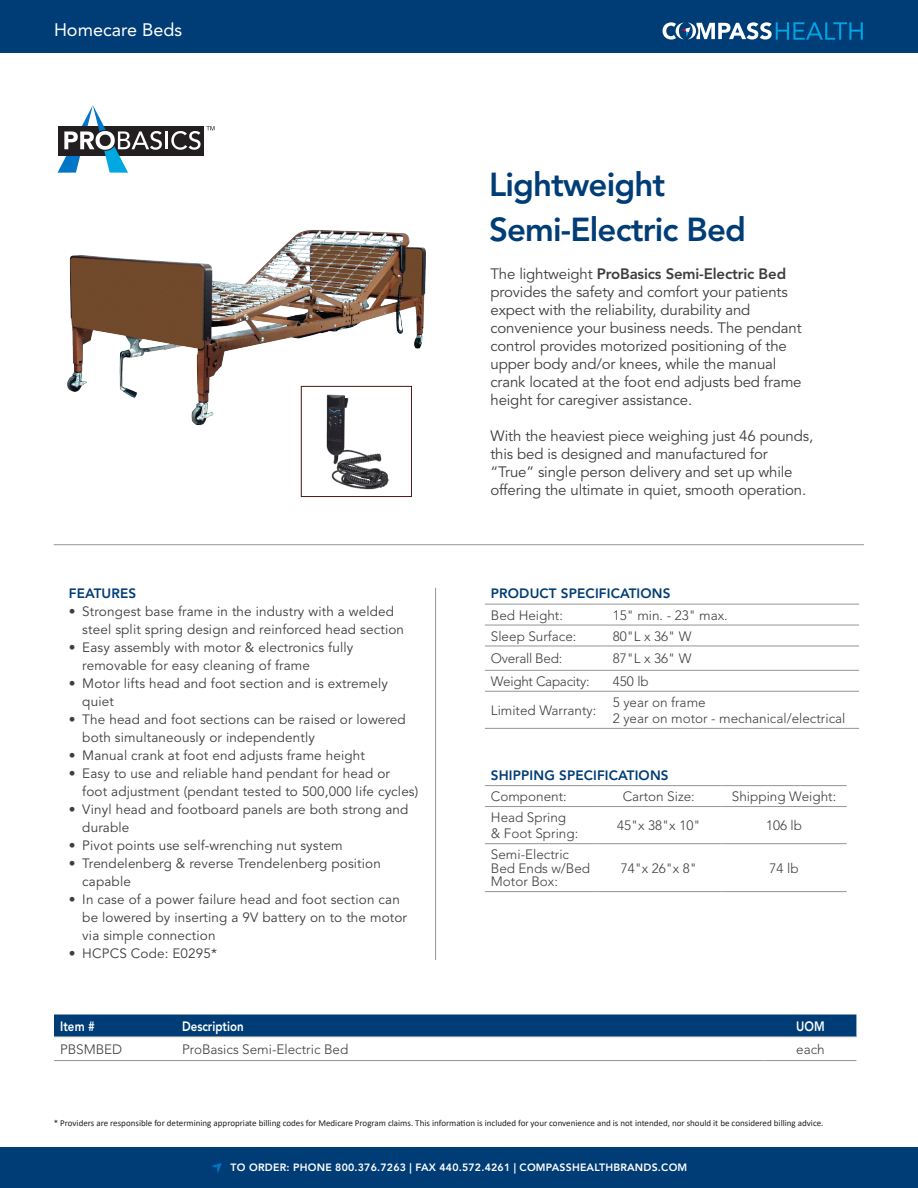
<style>
.page{position:relative;width:918px;height:1188px;background:#fff}
.page>*{position:absolute;margin:0;border:0;box-sizing:border-box;transform-origin:0 0}
.t1{font:800 33px "Avenir";letter-spacing:-.025em;color:#003d76}
.t2{font:18px "Avenir";color:#fff}
.Descriptions{font:15px/18px "Avenir";letter-spacing:-.01em;color:#3e3e3f}
.t3{font:13.5px/18px "Avenir";letter-spacing:.01em;color:#3e3e3f}
.Mob_-_Chart_Copy{font:300 13.5px/13.5px "Avenir";color:#3e3e3f}
.t4{font:800 13.5px "Avenir";letter-spacing:.01em;color:#003d76}
.Mob_-_Chart_Copy-2{font:300 13.5px "Avenir";letter-spacing:-.02em;color:#3e3e3f}
.Mob_-_Chart_Header{font:800 13.5px "Avenir";color:#fff;scale:.85 1}
.t5{font:800 10.5px "Avenir";letter-spacing:.02em;color:#fff}
.t6{font:9px "Calibri";color:#231f20}
.s1{font-weight:800}
</style>
<div class="page">
<div style="left:0;top:0;width:918px;height:53px;background:#003d76"></div>
<div style="left:0;top:1147px;width:918px;height:41px;background:#003d76"></div>
<svg style="left:212px;top:1163px;width:10px;height:10px"></svg>
<svg style="left:663px;top:22px;width:200px;height:18px"></svg>
<div style="left:59px;top:126px;width:145px;height:30px;background:#231f20"></div>
<hr style="left:165px;top:131px;width:3px;height:18px;background:#fff">
<svg style="left:171px;top:126px;width:44px;height:24px"></svg>
<svg style="left:58px;top:105px;width:104px;height:68px"></svg>
<hr style="left:485px;top:625px;width:122px;height:1px;background:#939598">
<hr style="left:607px;top:625px;width:252px;height:1px;background:#939598">
<hr style="left:485px;top:646px;width:122px;height:1px;background:#939598">
<hr style="left:607px;top:646px;width:252px;height:1px;background:#939598">
<hr style="left:485px;top:604px;width:122px;height:1px;background:#939598">
<hr style="left:607px;top:604px;width:252px;height:1px;background:#939598">
<hr style="left:485px;top:670px;width:122px;height:1px;background:#939598">
<hr style="left:607px;top:670px;width:252px;height:1px;background:#939598">
<hr style="left:485px;top:691px;width:122px;height:1px;background:#939598">
<hr style="left:607px;top:691px;width:252px;height:1px;background:#939598">
<hr style="left:485px;top:728px;width:122px;height:1px;background:#939598">
<hr style="left:607px;top:728px;width:252px;height:1px;background:#939598">
<hr style="left:54px;top:544px;width:810px;height:1px;background:#939598">
<hr style="left:435px;top:588px;width:1px;height:372px;background:#939598">
<div style="left:54px;top:1014px;width:802px;height:22px;background:#003d76"></div>
<hr style="left:54px;top:1036px;width:122px;height:1px;background:#939598">
<hr style="left:176px;top:1036px;width:589px;height:1px;background:#939598">
<hr style="left:765px;top:1036px;width:91px;height:1px;background:#939598">
<hr style="left:54px;top:1060px;width:122px;height:1px;background:#939598">
<hr style="left:176px;top:1060px;width:589px;height:1px;background:#939598">
<hr style="left:765px;top:1060px;width:91px;height:1px;background:#939598">
<img style="left:67px;top:230px;width:359px;height:199px">
<hr style="left:485px;top:806px;width:111px;height:1px;background:#939598">
<hr style="left:596px;top:806px;width:125px;height:1px;background:#939598">
<hr style="left:721px;top:806px;width:126px;height:1px;background:#939598">
<hr style="left:485px;top:843px;width:111px;height:1px;background:#939598">
<hr style="left:596px;top:843px;width:125px;height:1px;background:#939598">
<hr style="left:721px;top:843px;width:126px;height:1px;background:#939598">
<hr style="left:485px;top:785px;width:111px;height:1px;background:#939598">
<hr style="left:596px;top:785px;width:125px;height:1px;background:#939598">
<hr style="left:721px;top:785px;width:126px;height:1px;background:#939598">
<hr style="left:485px;top:891px;width:111px;height:1px;background:#939598">
<hr style="left:596px;top:891px;width:125px;height:1px;background:#939598">
<hr style="left:721px;top:891px;width:126px;height:1px;background:#939598">
<img style="left:303px;top:388px;width:107px;height:102px">
<div style="left:301px;top:386px;width:111px;height:111px;border:1px solid #4d1619"></div>
<h2 class="t2" style="left:54px;top:19px;width:130px">Homecare Beds</h2>
<p class="t4" style="left:69px;top:585px;width:69px">FEATURES</p>
<p class="t3" style="left:82px;top:603px;width:323px;text-indent:-14px">• Strongest base frame in the industry with a welded steel split spring design and reinforced head section</p>
<p class="t3" style="left:82px;top:639px;width:273px;text-indent:-14px">• Easy assembly with motor &amp; electronics fully removable for easy cleaning of frame</p>
<p class="t3" style="left:82px;top:675px;width:307px;text-indent:-14px">• Motor lifts head and foot section and is extremely quiet</p>
<p class="t3" style="left:82px;top:711px;width:325px;text-indent:-14px">• The head and foot sections can be raised or lowered both simultaneously or independently</p>
<p class="t3" style="left:69px;top:747px;width:298px">• Manual crank at foot end adjusts frame height</p>
<p class="t3" style="left:82px;top:765px;width:338px;text-indent:-14px">• Easy to use and reliable hand pendant for head or<br>foot adjustment (pendant tested to 500,000 life cycles)</p>
<p class="t3" style="left:82px;top:801px;width:328px;text-indent:-14px">• Vinyl head and footboard panels are both strong and durable</p>
<p class="t3" style="left:69px;top:837px;width:275px">• Pivot points use self-wrenching nut system</p>
<p class="t3" style="left:82px;top:855px;width:300px;text-indent:-14px">• Trendelenberg &amp; reverse Trendelenberg position capable</p>
<p class="t3" style="left:82px;top:891px;width:326px;text-indent:-14px">• In case of a power failure head and foot section can be lowered by inserting a 9V battery on to the motor via simple connection</p>
<p class="t3" style="left:69px;top:945px;width:150px">• HCPCS Code: E0295*</p>
<p class="t1" style="left:489px;top:165px;width:178px">Lightweight</p>
<p class="t1" style="left:489px;top:210px;width:259px">Semi-Electric Bed</p>
<p class="Descriptions" style="left:490px;top:265px;width:313px">The lightweight <span class="s1">ProBasics Semi-Electric Bed </span>provides the safety and comfort your patients expect with the reliability, durability and convenience your business needs. The pendant control provides motorized positioning of the upper body and/or knees, while the manual crank located at the foot end adjusts bed frame height for caregiver assistance.</p>
<p class="Descriptions" style="left:490px;top:427px;width:324px">With the heaviest piece weighing just 46 pounds, this bed is designed and manufactured for “True” single person delivery and set up while offering the ultimate in quiet, smooth operation.</p>
<p class="t4" style="left:491px;top:585px;width:181px">PRODUCT SPECIFICATIONS</p>
<p class="Mob_-_Chart_Copy" style="left:491px;top:608px;width:74px">Bed Height:</p>
<p class="Mob_-_Chart_Copy" style="left:613px;top:608px;width:116px">15" min. - 23" max.</p>
<p class="Mob_-_Chart_Copy" style="left:491px;top:629px;width:87px">Sleep Surface:</p>
<p class="Mob_-_Chart_Copy" style="left:613px;top:629px;width:80px">80"L x 36" W</p>
<p class="Mob_-_Chart_Copy-2" style="left:491px;top:651px;width:73px">Overall Bed:</p>
<p class="Mob_-_Chart_Copy" style="left:613px;top:652px;width:80px">87"L x 36" W</p>
<p class="Mob_-_Chart_Copy-2" style="left:491px;top:673px;width:100px">Weight Capacity:</p>
<p class="Mob_-_Chart_Copy" style="left:613px;top:674px;width:38px">450 lb</p>
<p class="Mob_-_Chart_Copy" style="left:491px;top:704px;width:107px">Limited Warranty:</p>
<p class="Mob_-_Chart_Copy" style="left:613px;top:695px;width:94px">5 year on frame</p>
<p class="Mob_-_Chart_Copy" style="left:613px;top:712px;width:234px">2 year on motor - mechanical/electrical</p>
<p class="t4" style="left:491px;top:767px;width:179px">SHIPPING SPECIFICATIONS</p>
<p class="Mob_-_Chart_Copy" style="left:491px;top:790px;width:77px">Component:</p>
<p class="Mob_-_Chart_Copy" style="left:623px;top:790px;width:74px">Carton Size:</p>
<p class="Mob_-_Chart_Copy" style="left:732px;top:790px;width:106px">Shipping Weight:</p>
<p class="Mob_-_Chart_Copy" style="left:491px;top:809px;width:89px;line-height:16.2px">Head Spring &amp; Foot Spring:</p>
<p class="Mob_-_Chart_Copy" style="left:617px;top:819px;width:85px">45"x 38"x 10"</p>
<p class="Mob_-_Chart_Copy" style="left:766px;top:819px;width:38px">106 lb</p>
<p class="Mob_-_Chart_Copy" style="left:491px;top:848px;width:101px">Semi-Electric<br>Bed Ends w/Bed<br>Motor Box:</p>
<p class="Mob_-_Chart_Copy" style="left:621px;top:861px;width:78px">74"x 26"x 8"</p>
<p class="Mob_-_Chart_Copy" style="left:770px;top:861px;width:31px">74 lb</p>
<p class="Mob_-_Chart_Header" style="left:60px;top:1018px;width:43px">Item #</p>
<p class="Mob_-_Chart_Header" style="left:182px;top:1018px;width:74px">Description</p>
<p class="Mob_-_Chart_Header" style="left:796px;top:1018px;width:35px">UOM</p>
<p class="Mob_-_Chart_Copy" style="left:60px;top:1042px;width:64px">PBSMBED</p>
<p class="Mob_-_Chart_Copy" style="left:182px;top:1042px;width:168px">ProBasics Semi-Electric Bed</p>
<p class="Mob_-_Chart_Copy" style="left:796px;top:1042px;width:30px">each</p>
<p class="t6" style="left:54px;top:1117px;width:771px">* Providers are responsible for determining appropriate billing codes for Medicare Program claims. This information is included for your convenience and is not intended, nor should it be considered billing advice.</p>
<p class="t5" style="left:231px;top:1162px;width:458px">TO ORDER: PHONE 800.376.7263 | FAX 440.572.4261 | COMPASSHEALTHBRANDS.COM</p>
</div>
